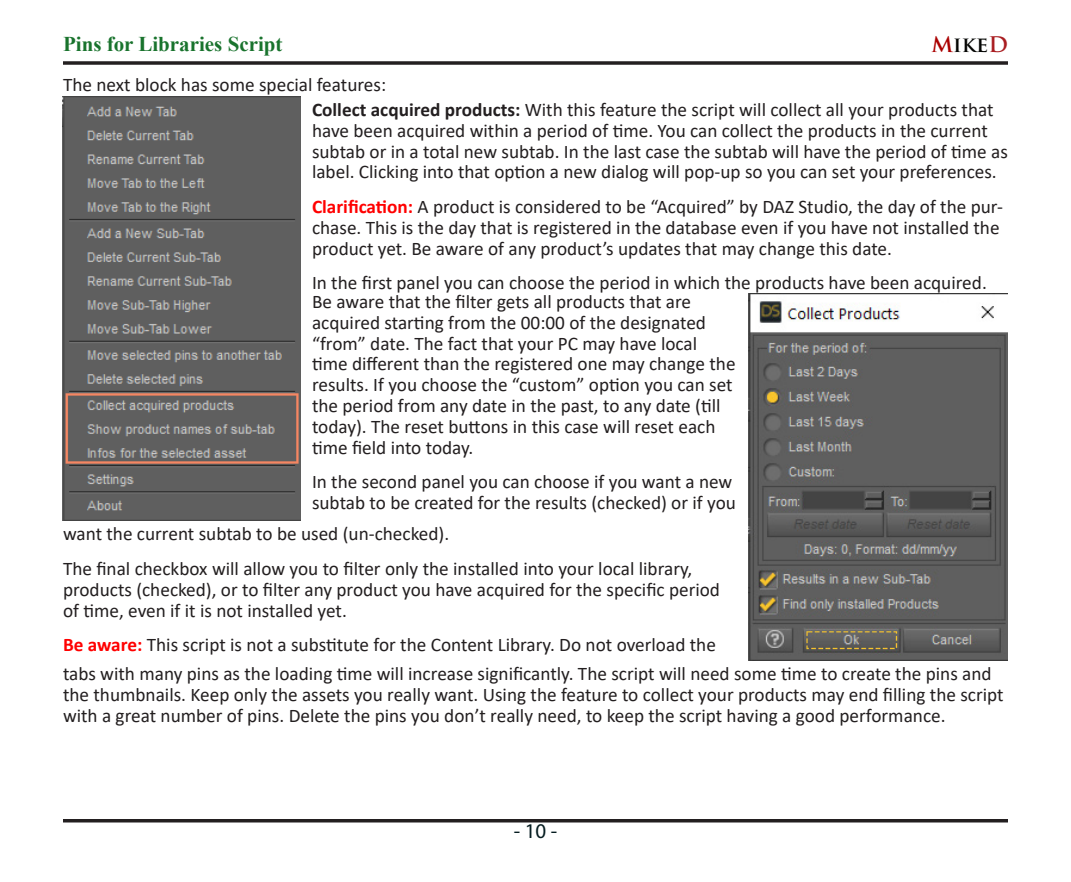
<style>
.page{position:relative;width:1071px;height:882px;background:#fff}
.page>*{position:absolute;margin:0;border:0;box-sizing:border-box;transform-origin:0 0}
.t1{font:700 21px "Times New Roman";color:#19732d}
.t2{font:700 21px "Trajan Pro";color:#040503}
.t3{font:21px "Myriad Pro";color:#051c20}
.t4{font:19.25px/20.8px "Calibri";color:#231f20}
.s1{color:#a00}
.s2{color:#a91d21}
.s3{font-weight:700}
.s4{font-weight:700;color:#f00}
</style>
<div class="page">
<svg style="left:63px;top:61px;width:945px;height:4px;background:#3e3a3b"></svg>
<hr style="left:63px;top:819px;width:945px;height:3px;background:#231f20">
<img style="left:63px;top:97px;width:238px;height:423px">
<img style="left:749px;top:294px;width:259px;height:367px">
<p class="t1" style="left:63px;top:29px;width:221px">Pins for Libraries Script</p>
<p class="t2" style="left:931px;top:32px;width:78px"><span class="s1">M</span>ike<span class="s2">D</span></p>
<p class="t4" style="left:63px;top:74px;width:325px">The next block has some special features:</p>
<p class="t4" style="left:312px;top:99px;width:697px"><span class="s3">Collect acquired products:</span> With this feature the script will collect all your products that have been acquired within a period of time. You can collect the products in the current subtab or in a total new subtab. In the last case the subtab will have the period of time as label. Clicking into that option a new dialog will pop-up so you can set your preferences.</p>
<p class="t4" style="left:312px;top:196px;width:692px"><span class="s4">Clarification:</span> A product is considered to be “Acquired” by DAZ Studio, the day of the pur&shy;chase. This is the day that is registered in the database even if you have not installed the product yet. Be aware of any product’s updates that may change this date.</p>
<p class="t4" style="left:312px;top:272px;width:676px">In the first panel you can choose the period in which the products have been acquired.</p>
<p class="t4" style="left:312px;top:291px;width:425px">Be aware that the filter gets all products that are acquired starting from the 00:00 of the designated “from” date. The fact that your PC may have local time different than the registered one may change the results. If you choose the “custom” option you can set the period from any date in the past, to any date (till today). The reset buttons in this case will reset each time field into today.</p>
<p class="t4" style="left:312px;top:471px;width:425px">In the second panel you can choose if you want a new subtab to be created for the results (checked) or if you</p>
<p class="t4" style="left:63px;top:523px;width:388px">want the current subtab to be used (un-checked).</p>
<p class="t4" style="left:63px;top:558px;width:659px">The final checkbox will allow you to filter only the installed into your local library, products (checked), or to filter any product you have acquired for the specific period of time, even if it is not installed yet.</p>
<p class="t4" style="left:63px;top:630px;width:930px;line-height:28.9px"><span class="s4">Be aware:</span> This script is not a substitute for the Content Library. Do not overload the<br>tabs with many pins as the loading time will increase significantly. The script will need some time to create the pins and</p>
<p class="t4" style="left:63px;top:684px;width:942px">the thumbnails. Keep only the assets you really want. Using the feature to collect your products may end filling the script with a great number of pins. Delete the pins you don’t really need, to keep the script having a good performance.</p>
<p class="t3" style="left:514px;top:818px;width:45px">- 10 -</p>
</div>
